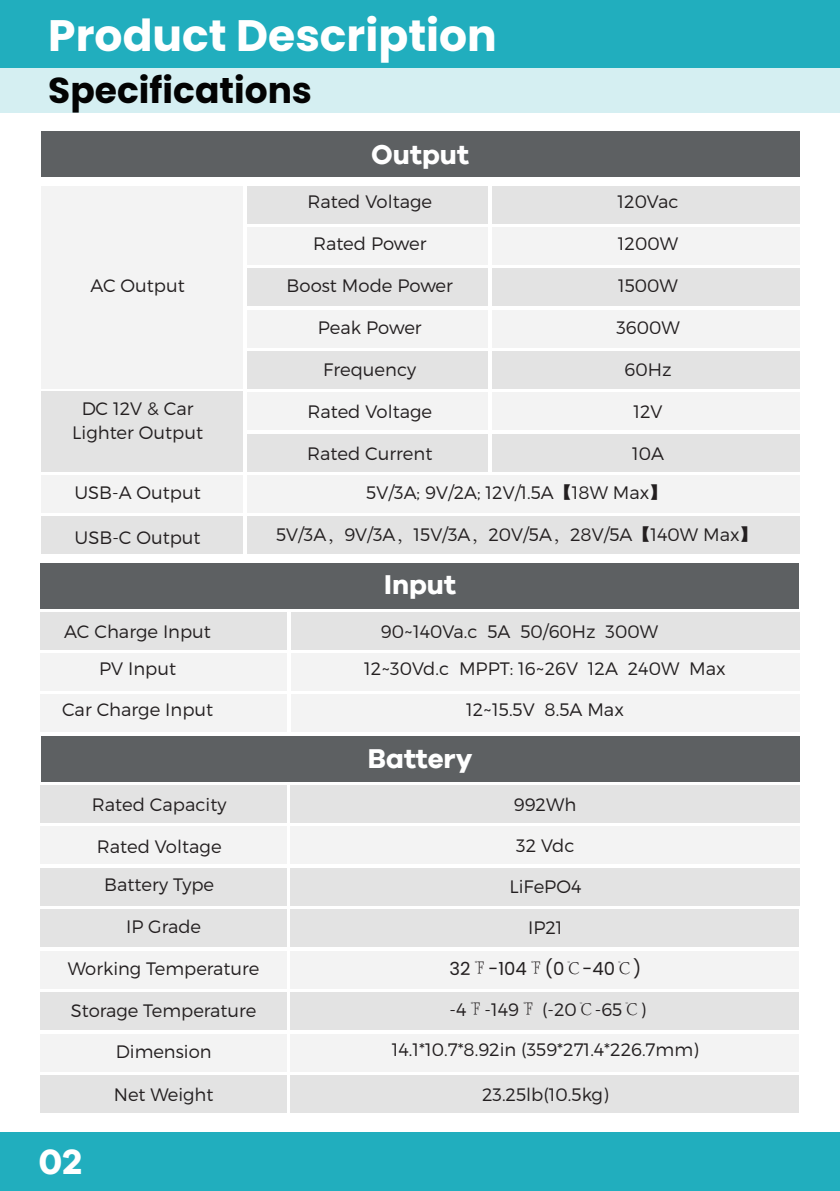
<style>
.page{position:relative;width:840px;height:1191px;background:#fff}
.page>*{position:absolute;margin:0;border:0;box-sizing:border-box;transform-origin:0 0}
.t1{font:700 44px "Poppins";color:#fff}
.t2{font:700 36px "Poppins";color:#030303}
.t3{font:700 36px "Galano Grotesque DEMO";color:#fff}
.t4{font:700 28px "Galano Grotesque DEMO";color:#fff}
.t5{font:300 18px/36.8px "Montserrat";color:#231f20;text-align:center}
.t6{font:18px "Poppins";color:#231f20}
.s1{font-family:"Adobe Song Std"}
.s2{font-family:"Adobe Song Std";font-weight:300}
</style>
<div class="page">
<div style="left:41px;top:132px;width:758px;height:45px;background:#5d6062"></div>
<div style="left:41px;top:186px;width:201px;height:202px;background:#f3f3f3"></div>
<div style="left:247px;top:186px;width:240px;height:37px;background:#e3e3e3"></div>
<div style="left:247px;top:227px;width:240px;height:38px;background:#f3f3f3"></div>
<div style="left:247px;top:268px;width:240px;height:38px;background:#e3e3e3"></div>
<div style="left:247px;top:310px;width:240px;height:37px;background:#f3f3f3"></div>
<div style="left:492px;top:186px;width:307px;height:37px;background:#e3e3e3"></div>
<div style="left:492px;top:227px;width:307px;height:38px;background:#f3f3f3"></div>
<div style="left:492px;top:268px;width:307px;height:38px;background:#e3e3e3"></div>
<div style="left:247px;top:351px;width:240px;height:38px;background:#e3e3e3"></div>
<div style="left:492px;top:351px;width:307px;height:38px;background:#e3e3e3"></div>
<div style="left:492px;top:310px;width:307px;height:37px;background:#f3f3f3"></div>
<div style="left:41px;top:391px;width:201px;height:80px;background:#e3e3e3"></div>
<div style="left:247px;top:392px;width:240px;height:38px;background:#f3f3f3"></div>
<div style="left:247px;top:434px;width:240px;height:37px;background:#e3e3e3"></div>
<div style="left:492px;top:392px;width:307px;height:38px;background:#f3f3f3"></div>
<div style="left:492px;top:434px;width:307px;height:37px;background:#e3e3e3"></div>
<div style="left:247px;top:475px;width:552px;height:37px;background:#f3f3f3"></div>
<div style="left:41px;top:475px;width:201px;height:37px;background:#f3f3f3"></div>
<div style="left:247px;top:516px;width:552px;height:38px;background:#e3e3e3"></div>
<div style="left:41px;top:516px;width:201px;height:38px;background:#e3e3e3"></div>
<div style="left:290px;top:612px;width:508px;height:38px;background:#e3e3e3"></div>
<div style="left:40px;top:612px;width:246px;height:38px;background:#e3e3e3"></div>
<div style="left:290px;top:653px;width:508px;height:37px;background:#f3f3f3"></div>
<div style="left:40px;top:653px;width:246px;height:37px;background:#f3f3f3"></div>
<div style="left:290px;top:694px;width:508px;height:37px;background:#f3f3f3"></div>
<div style="left:40px;top:694px;width:246px;height:37px;background:#f3f3f3"></div>
<div style="left:41px;top:563px;width:757px;height:46px;background:#5d6062"></div>
<div style="left:290px;top:785px;width:508px;height:37px;background:#e3e3e3"></div>
<div style="left:41px;top:785px;width:245px;height:37px;background:#e3e3e3"></div>
<div style="left:290px;top:826px;width:508px;height:38px;background:#f3f3f3"></div>
<div style="left:41px;top:826px;width:245px;height:38px;background:#f3f3f3"></div>
<div style="left:290px;top:868px;width:508px;height:37px;background:#e3e3e3"></div>
<div style="left:41px;top:868px;width:245px;height:37px;background:#e3e3e3"></div>
<div style="left:41px;top:736px;width:758px;height:45px;background:#5d6062"></div>
<div style="left:0;top:0;width:839px;height:68px;background:#21aebe"></div>
<div style="left:0;top:68px;width:839px;height:45px;background:#d5eff2"></div>
<div style="left:0;top:1132px;width:839px;height:59px;background:#21aebe"></div>
<div style="left:290px;top:909px;width:508px;height:38px;background:#e3e3e3"></div>
<div style="left:40px;top:909px;width:247px;height:38px;background:#e3e3e3"></div>
<div style="left:290px;top:951px;width:508px;height:37px;background:#f3f3f3"></div>
<div style="left:40px;top:951px;width:247px;height:37px;background:#f3f3f3"></div>
<div style="left:290px;top:992px;width:508px;height:37px;background:#e3e3e3"></div>
<div style="left:40px;top:992px;width:247px;height:37px;background:#e3e3e3"></div>
<div style="left:290px;top:1033px;width:508px;height:38px;background:#f3f3f3"></div>
<div style="left:40px;top:1033px;width:247px;height:38px;background:#f3f3f3"></div>
<div style="left:290px;top:1075px;width:508px;height:37px;background:#e3e3e3"></div>
<div style="left:40px;top:1075px;width:247px;height:37px;background:#e3e3e3"></div>
<h1 class="t1" style="left:48px;top:10px;width:450px">Product Description</h1>
<h2 class="t2" style="left:48px;top:69px;width:265px">Specifications</h2>
<h3 class="t4" style="left:371px;top:142px;width:99px">Output</h3>
<p class="t5" style="left:90px;top:267px;width:96px">AC Output</p>
<p class="t5" style="left:307px;top:183px;width:126px">Rated Voltage</p>
<p class="t5" style="left:313px;top:225px;width:115px">Rated Power</p>
<p class="t5" style="left:286px;top:267px;width:168px">Boost Mode Power</p>
<p class="t5" style="left:318px;top:309px;width:105px">Peak Power</p>
<p class="t5" style="left:617px;top:183px;width:62px">120Vac</p>
<p class="t5" style="left:617px;top:225px;width:62px">1200W</p>
<p class="t5" style="left:617px;top:267px;width:61px">1500W</p>
<p class="t5" style="left:616px;top:309px;width:65px">3600W</p>
<p class="t5" style="left:72px;top:396px;width:132px;line-height:24px">DC 12V &amp; Car<br>Lighter Output</p>
<p class="t5" style="left:74px;top:474px;width:128px">USB-A Output</p>
<p class="t5" style="left:75px;top:518px;width:127px">USB-C Output</p>
<p class="t5" style="left:323px;top:351px;width:94px">Frequency</p>
<p class="t5" style="left:624px;top:351px;width:48px">60Hz</p>
<p class="t5" style="left:633px;top:393px;width:31px">12V</p>
<p class="t5" style="left:366px;top:434px;width:302px;line-height:39px;text-align:right">10A<br>5V/3A; 9V/2A; 12V/1.5A<span class="s1">【</span>18W Max<span class="s1">】</span></p>
<p class="t5" style="left:276px;top:515px;width:483px">5V/3A<span class="s1">，</span>9V/3A<span class="s1">，</span>15V/3A<span class="s1">，</span>20V/5A<span class="s1">，</span>28V/5A<span class="s1">【</span>140W Max<span class="s1">】</span></p>
<p class="t5" style="left:307px;top:393px;width:126px">Rated Voltage</p>
<p class="t5" style="left:307px;top:435px;width:127px">Rated Current</p>
<h3 class="t4" style="left:384px;top:572px;width:73px">Input</h3>
<p class="t5" style="left:64px;top:613px;width:148px">AC Charge Input<br>PV Input</p>
<p class="t5" style="left:364px;top:613px;width:363px;text-align:left;text-indent:17px">90~140Va.c 5A 50/60Hz 300W<br>12~30Vd.c MPPT: 16~26V 12A 240W Max</p>
<p class="t5" style="left:62px;top:691px;width:153px">Car Charge Input</p>
<p class="t5" style="left:466px;top:691px;width:159px">12~15.5V 8.5A Max</p>
<p class="t5" style="left:92px;top:785px;width:136px">Rated Capacity</p>
<p class="t5" style="left:97px;top:828px;width:126px">Rated Voltage</p>
<p class="t5" style="left:104px;top:865px;width:111px">Battery Type</p>
<p class="t5" style="left:126px;top:907px;width:76px">IP Grade</p>
<p class="t5" style="left:68px;top:949px;width:193px">Working Temperature</p>
<h3 class="t4" style="left:367px;top:747px;width:106px">Battery</h3>
<p class="t5" style="left:513px;top:785px;width:64px">992Wh</p>
<p class="t5" style="left:516px;top:826px;width:60px">32 Vdc</p>
<p class="t5" style="left:509px;top:867px;width:73px">LiFePO4</p>
<p class="t5" style="left:528px;top:908px;width:36px">IP21</p>
<p class="t6" style="left:449px;top:958px;width:193px">32<span class="s2">℉</span>-104<span class="s2">℉</span>(0<span class="s2">℃</span>-40<span class="s2">℃</span>)</p>
<p class="t5" style="left:71px;top:992px;width:187px">Storage Temperature</p>
<p class="t5" style="left:449px;top:990px;width:198px">-4<span class="s1">℉</span>-149<span class="s1">℉</span> (-20<span class="s1">℃</span>-65<span class="s1">℃</span>)</p>
<p class="t5" style="left:116px;top:1032px;width:97px">Dimension</p>
<p class="t5" style="left:114px;top:1075px;width:101px">Net Weight</p>
<p class="t5" style="left:391px;top:1031px;width:308px">14.1*10.7*8.92in (359*271.4*226.7mm)</p>
<p class="t5" style="left:482px;top:1075px;width:128px">23.25lb(10.5kg)</p>
<h2 class="t3" style="left:38px;top:1145px;width:45px">02</h2>
</div>
